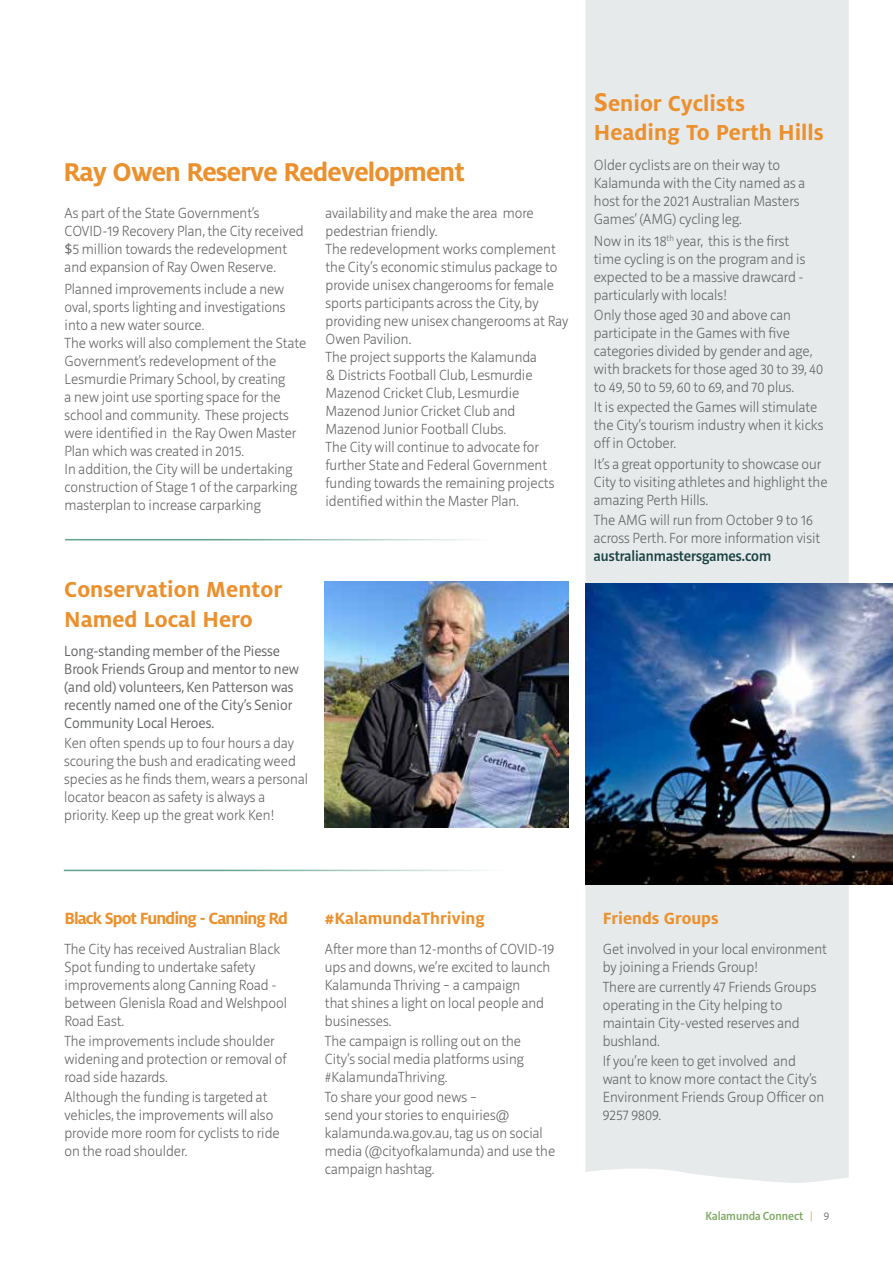
<style>
.page{position:relative;width:893px;height:1263px;background:#fff}
.page>*{position:absolute;margin:0;border:0;box-sizing:border-box;transform-origin:0 0}
.t1{font:700 28.5px "Milo OT";letter-spacing:-.03em;color:#eb902c}
.t2{font:700 24px/30px "Milo OT";color:#eb902c}
.t3{font:700 18px "Milo OT";color:#eb902c}
.t4{font:700 18px "Milo OT";letter-spacing:-.05em;color:#eb902c}
.t5{font:200 15px/18px "Riga";color:#636466}
.t6{font:300 15px/18px "Riga";color:#636466}
.t7{font:500 15px "Riga";color:#194243}
.t8{font:500 12px "Riga";color:#7ea861}
.s1{font-family:"Open Sans";font-weight:400;font-size:14.25px}
.s2{font-size:28.5px}
.s3{font-weight:200;color:#eb902c}
.s4{font-weight:200;color:#636466}
</style>
<div class="page">
<hr style="left:65px;top:539px;width:486px;height:1px;background:#63a288">
<div style="left:585px;top:885px;width:264px;height:298px;background:#e7eaeb"></div>
<div style="left:585px;top:0;width:264px;height:583px;background:#e7eaeb"></div>
<hr style="left:64px;top:870px;width:504px;height:1px;background:#63a288">
<img style="left:324px;top:582px;width:244px;height:245px">
<img style="left:585px;top:583px;width:308px;height:302px">
<h1 class="t1" style="left:63px;top:156px;width:403px">Ray Owen Reserve Redevelopment</h1>
<p class="t5" style="left:65px;top:204px;width:241px">As part of the State Government’s COVID-19 Recovery Plan, the City received <span class="s1">$</span>5 million towards the redevelopment and expansion of Ray Owen Reserve.</p>
<p class="t5" style="left:65px;top:281px;width:243px">Planned improvements include a new oval, sports lighting and investigations into a new water source.<br>The works will also complement the State Government’s redevelopment of the Lesmurdie Primary School, by creating<br>a new joint use sporting space for the school and community. These projects were identified in the Ray Owen Master Plan which was created in 2015.<br>In addition, the City will be undertaking construction of Stage 1 of the carparking masterplan to increase carparking</p>
<p class="t5" style="left:325px;top:204px;width:244px">availability and make the area more pedestrian friendly.<br>The redevelopment works complement the City’s economic stimulus package to provide unisex changerooms for female sports participants across the City, by providing new unisex changerooms at Ray Owen Pavilion.<br>The project supports the Kalamunda<br>&amp; Districts Football Club, Lesmurdie Mazenod Cricket Club, Lesmurdie Mazenod Junior Cricket Club and Mazenod Junior Football Clubs.<br>The City will continue to advocate for further State and Federal Government funding towards the remaining projects identified within the Master Plan.</p>
<h2 class="t2" style="left:64px;top:574px;width:220px">Conservation Mentor<br>Named Local Hero</h2>
<p class="t6" style="left:64px;top:643px;width:236px">Long-standing member of the Piesse Brook Friends Group and mentor to new (and old) volunteers, Ken Patterson was recently named one of the City’s Senior Community Local Heroes.</p>
<p class="t5" style="left:64px;top:735px;width:245px">Ken often spends up to four hours a day scouring the bush and eradicating weed species as he finds them, wears a personal locator beacon as safety is always a priority. Keep up the great work Ken!</p>
<h2 class="t2" style="left:594px;top:89px;width:231px;line-height:28.8px"><span class="s2">S</span>enior Cyclists<br>Heading To Perth Hills</h2>
<p class="t5" style="left:594px;top:156px;width:213px">Older cyclists are on their way to<br>Kalamunda with the City named as a host for the 2021 Australian Masters<br>Games’ (AMG) cycling leg.</p>
<p class="t5" style="left:594px;top:233px;width:213px">Now in its 18<sup>th</sup> year, this is the first time cycling is on the program and is expected to be a massive drawcard - particularly with locals!</p>
<p class="t5" style="left:594px;top:307px;width:231px">Only those aged 30 and above can participate in the Games with five categories divided by gender and age, with brackets for those aged 30 to 39, 40 to 49, 50 to 59, 60 to 69, and 70 plus.</p>
<p class="t5" style="left:594px;top:399px;width:231px">It is expected the Games will stimulate the City’s tourism industry when it kicks off in October.</p>
<p class="t5" style="left:594px;top:455px;width:235px">It’s a great opportunity to showcase our<br>City to visiting athletes and highlight the amazing Perth Hills.</p>
<p class="t5" style="left:594px;top:511px;width:228px">The AMG will run from October 9 to 16 across Perth. For more information visit</p>
<p class="t7" style="left:594px;top:548px;width:179px">australianmastersgames.com</p>
<p class="t4" style="left:64px;top:908px;width:225px">Black Spot Funding - Canning Rd</p>
<p class="t5" style="left:64px;top:940px;width:224px">The City has received Australian Black<br>Spot funding to undertake safety improvements along Canning Road - between Glenisla Road and Welshpool<br>Road East.</p>
<p class="t5" style="left:64px;top:1032px;width:224px">The improvements include shoulder widening and protection or removal of road side hazards.</p>
<p class="t5" style="left:64px;top:1088px;width:217px">Although the funding is targeted at vehicles, the improvements will also provide more room for cyclists to ride on the road shoulder.</p>
<p class="t3" style="left:325px;top:908px;width:162px">#KalamundaThriving</p>
<p class="t5" style="left:325px;top:940px;width:231px">After more than 12-months of COVID-19 ups and downs, we’re excited to launch<br>Kalamunda Thriving – a campaign<br>that shines a light on local people and businesses.</p>
<p class="t5" style="left:325px;top:1032px;width:200px">The campaign is rolling out on the<br>City’s social media platforms using #KalamundaThriving.</p>
<p class="t5" style="left:325px;top:1088px;width:232px">To share your good news –<br>send your stories to enquiries@ kalamunda.wa.gov.au, tag us on social media (@cityofkalamunda) and use the campaign hashtag.</p>
<p class="t3" style="left:603px;top:908px;width:117px">Friends Groups</p>
<p class="t5" style="left:603px;top:940px;width:226px">Get involved in your local environment by joining a Friends Group!</p>
<p class="t5" style="left:603px;top:978px;width:215px">There are currently 47 Friends Groups operating in the City helping to maintain City-vested reserves and bushland.</p>
<p class="t5" style="left:603px;top:1052px;width:223px">If you’re keen to get involved and want to know more contact the City’s<br>Environment Friends Group Officer on<br>9257 9809.</p>
<p class="t8" style="left:706px;top:1210px;width:125px">Kalamunda Connect <span class="s3">|</span> <span class="s4">9</span></p>
</div>
